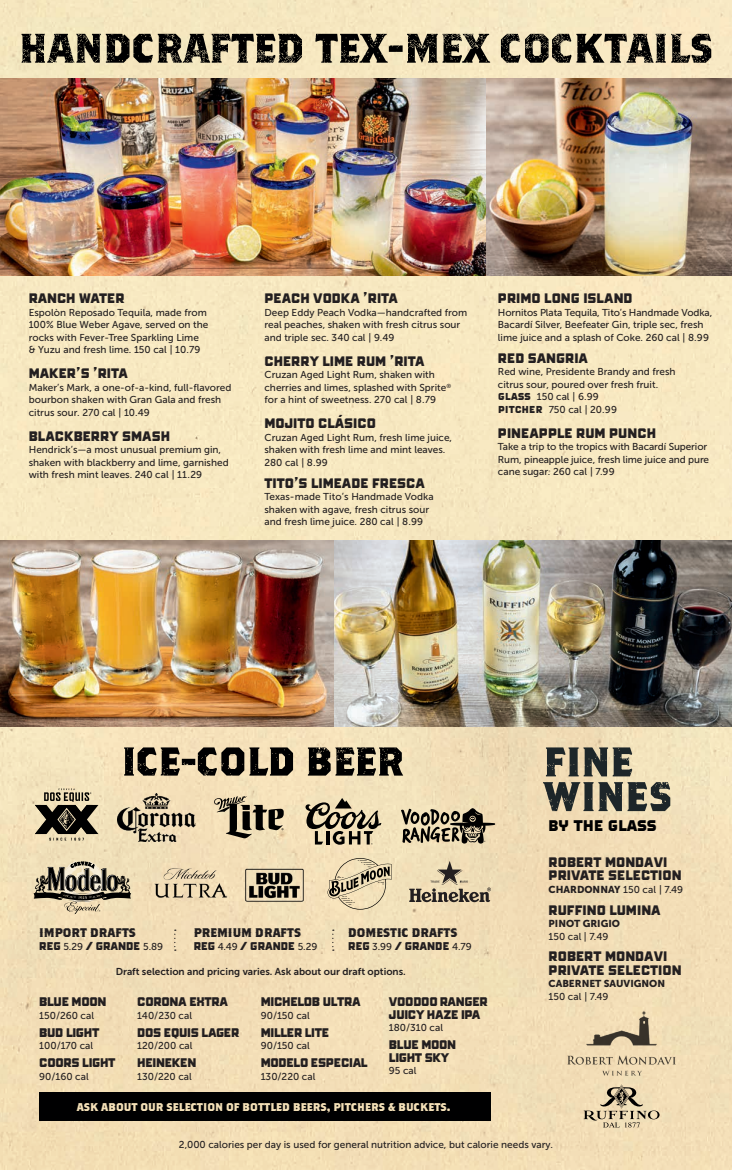
<style>
.page{position:relative;width:732px;height:1170px;background:#fff}
.page>*{position:absolute;margin:0;border:0;box-sizing:border-box;transform-origin:0 0}
.t1{font:18.25px "Borgstrand Pro";letter-spacing:-.05em;color:#000001}
.t2{font:13.75px/13.8px "Border Sansgria";color:#231f20}
.t3{font:12.5px/12.5px "Border Sansgria";letter-spacing:-.025em;color:#231f20}
.t4{font:12.5px "Border Crunchy";color:#231f20}
.t5{font:11.25px "Border Sansgria";color:#231f20}
.t6{font:11.25px "Border Bold er";color:#f4e0b7}
.t7{font:10px/12.5px "Museo Sans 500";color:#231f20}
.t8{font:10px "Museo Sans 700";color:#231f20}
.t9{font:10px "Museo Sans 900";color:#231f20}
.s1{font-family:"Borgstrand Pro";font-size:11.88px}
.s2{font-family:"Museo Sans 900"}
.s3{font-family:"Museo Sans 500";font-size:10px}
</style>
<div class="page">
<img style="left:0;top:0;width:731px;height:1170px">
<img style="left:0;top:79px;width:731px;height:197px">
<img style="left:0;top:541px;width:731px;height:185px">
<img style="left:0;top:610px;width:1px;height:159px">
<img style="left:0;top:749px;width:1px;height:138px">
<img style="left:256px;top:34px;width:455px;height:29px">
<div style="left:40px;top:1093px;width:450px;height:28px;background:#000001"></div>
<svg style="left:35px;top:788px;width:63px;height:53px;background:#857c67"></svg>
<svg style="left:33px;top:862px;width:98px;height:52px;background:#a1967e"></svg>
<img style="left:142px;top:856px;width:99px;height:57px">
<svg style="left:214px;top:796px;width:69px;height:43px;background:#a09379"></svg>
<img style="left:238px;top:861px;width:72px;height:47px">
<svg style="left:305px;top:798px;width:76px;height:47px;background:#a2967c"></svg>
<svg style="left:327px;top:858px;width:64px;height:52px;background:#cdbd9c"></svg>
<svg style="left:400px;top:808px;width:95px;height:36px;background:#8f846d"></svg>
<svg style="left:409px;top:861px;width:81px;height:42px;background:#c1b294"></svg>
<img style="left:124px;top:747px;width:279px;height:29px">
<svg style="left:174px;top:930px;width:2px;height:21px"></svg>
<svg style="left:332px;top:930px;width:1px;height:21px"></svg>
<img style="left:117px;top:793px;width:78px;height:49px">
<img style="left:542px;top:782px;width:128px;height:29px">
<img style="left:545px;top:747px;width:87px;height:29px">
<svg style="left:583px;top:1085px;width:76px;height:43px;background:#c9b998"></svg>
<img style="left:566px;top:1011px;width:110px;height:64px">
<h2 class="t2" style="left:29px;top:291px;width:97px">RANCH WATER</h2>
<p class="t7" style="left:29px;top:306px;width:181px">Espolòn Reposado Tequila, made from 100% Blue Weber Agave, served on the rocks with Fever-Tree Sparkling Lime<br>&amp; Yuzu and fresh lime. 150 cal | 10.79</p>
<h2 class="t2" style="left:29px;top:366px;width:101px">MAKER’S ’RITA</h2>
<p class="t7" style="left:29px;top:381px;width:204px">Maker’s Mark, a one-of-a-kind, full-flavored bourbon shaken with Gran Gala and fresh citrus sour. 270 cal | 10.49</p>
<h2 class="t2" style="left:29px;top:429px;width:143px">BLACKBERRY SMASH</h2>
<p class="t7" style="left:29px;top:444px;width:201px">Hendrick’s—a most unusual premium gin, shaken with blackberry and lime, garnished with fresh mint leaves. 240 cal | 11.29</p>
<h2 class="t2" style="left:264px;top:291px;width:135px">PEACH VODKA ’RITA</h2>
<p class="t7" style="left:264px;top:306px;width:204px">Deep Eddy Peach Vodka—handcrafted from real peaches, shaken with fresh citrus sour and triple sec. 340 cal | 9.49</p>
<h2 class="t2" style="left:264px;top:354px;width:161px">CHERRY LIME RUM ’RITA</h2>
<p class="t7" style="left:264px;top:369px;width:188px">Cruzan Aged Light Rum, shaken with cherries and limes, splashed with Sprite<sup>® </sup>for a hint of sweetness. 270 cal | 8.79</p>
<h2 class="t2" style="left:264px;top:416px;width:113px">MOJITO CLÁSICO</h2>
<p class="t7" style="left:264px;top:431px;width:189px">Cruzan Aged Light Rum, fresh lime juice, shaken with fresh lime and mint leaves.<br>280 cal | 8.99</p>
<h2 class="t2" style="left:264px;top:475px;width:162px">TITO’S LIMEADE FRESCA</h2>
<p class="t7" style="left:264px;top:490px;width:171px">Texas-made Tito’s Handmade Vodka shaken with agave, fresh citrus sour and fresh lime juice. 280 cal | 8.99</p>
<h2 class="t2" style="left:497px;top:291px;width:136px">PRIMO LONG ISLAND</h2>
<p class="t7" style="left:497px;top:306px;width:216px">Hornitos Plata Tequila, Tito’s Handmade Vodka,<br>Bacardí Silver, Beefeater Gin, triple sec, fresh lime juice and a splash of Coke. 260 cal | 8.99</p>
<h2 class="t2" style="left:497px;top:350px;width:92px">RED SANGRIA</h2>
<p class="t7" style="left:497px;top:365px;width:179px">Red wine, Presidente Brandy and fresh citrus sour, poured over fresh fruit.<br><span class="s1">GLASS</span> 150 cal | 6.99<br><span class="s1">PITCHER</span> 750 cal | 20.99</p>
<h2 class="t2" style="left:497px;top:425px;width:159px">PINEAPPLE RUM PUNCH</h2>
<p class="t7" style="left:497px;top:440px;width:213px">Take a trip to the tropics with Bacardí Superior<br>Rum, pineapple juice, fresh lime juice and pure cane sugar. 260 cal | 7.99</p>
<h1 class="t1" style="left:547px;top:812px;width:110px">BY THE GLASS</h1>
<h2 class="t2" style="left:548px;top:854px;width:135px">ROBERT MONDAVI<br>PRIVATE SELECTION</h2>
<p class="t7" style="left:548px;top:883px;width:136px"><span class="s2">CHARDONNAY</span> 150 cal | 7.49</p>
<h2 class="t2" style="left:548px;top:902px;width:114px">RUFFINO LUMINA</h2>
<p class="t9" style="left:548px;top:918px;width:73px">PINOT GRIGIO</p>
<p class="t7" style="left:548px;top:930px;width:61px">150 cal | 7.49</p>
<h2 class="t2" style="left:548px;top:949px;width:135px">ROBERT MONDAVI<br>PRIVATE SELECTION</h2>
<p class="t9" style="left:548px;top:978px;width:118px">CABERNET SAUVIGNON</p>
<p class="t7" style="left:548px;top:990px;width:61px">150 cal | 7.49</p>
<p class="t4" style="left:39px;top:925px;width:98px">IMPORT DRAFTS</p>
<p class="t5" style="left:39px;top:938px;width:125px">REG <span class="s3">5.29</span> / GRANDE <span class="s3">5.89</span></p>
<p class="t4" style="left:193px;top:925px;width:109px">PREMIUM DRAFTS</p>
<p class="t5" style="left:193px;top:938px;width:125px">REG <span class="s3">4.49</span> / GRANDE <span class="s3">5.29</span></p>
<p class="t4" style="left:348px;top:925px;width:111px">DOMESTIC DRAFTS</p>
<p class="t5" style="left:348px;top:938px;width:125px">REG <span class="s3">3.99</span> / GRANDE <span class="s3">4.79</span></p>
<p class="t8" style="left:116px;top:966px;width:291px">Draft selection and pricing varies. Ask about our draft options.</p>
<p class="t3" style="left:39px;top:995px;width:69px">BLUE MOON</p>
<p class="t7" style="left:39px;top:1009px;width:56px">150/260 cal</p>
<p class="t3" style="left:39px;top:1025px;width:61px">BUD LIGHT</p>
<p class="t7" style="left:39px;top:1040px;width:55px">100/170 cal</p>
<p class="t3" style="left:39px;top:1056px;width:78px">COORS LIGHT</p>
<p class="t7" style="left:39px;top:1070px;width:51px">90/160 cal</p>
<p class="t3" style="left:260px;top:995px;width:101px">MICHELOB ULTRA</p>
<p class="t7" style="left:260px;top:1009px;width:51px">90/150 cal</p>
<p class="t3" style="left:260px;top:1025px;width:70px">MILLER LITE</p>
<p class="t7" style="left:260px;top:1040px;width:51px">90/150 cal</p>
<p class="t3" style="left:260px;top:1056px;width:108px">MODELO ESPECIAL</p>
<p class="t7" style="left:260px;top:1070px;width:56px">130/220 cal</p>
<p class="t6" style="left:77px;top:1100px;width:375px">ASK ABOUT OUR SELECTION OF BOTTLED BEERS, PITCHERS &amp; BUCKETS.</p>
<p class="t7" style="left:179px;top:1138px;width:375px">2,000 calories per day is used for general nutrition advice, but calorie needs vary.</p>
<p class="t3" style="left:137px;top:995px;width:92px">CORONA EXTRA</p>
<p class="t7" style="left:137px;top:1009px;width:56px">140/230 cal</p>
<p class="t3" style="left:137px;top:1025px;width:104px">DOS EQUIS LAGER</p>
<p class="t7" style="left:137px;top:1040px;width:57px">120/200 cal</p>
<p class="t3" style="left:137px;top:1056px;width:61px">HEINEKEN</p>
<p class="t7" style="left:137px;top:1070px;width:56px">130/220 cal</p>
<p class="t3" style="left:389px;top:995px;width:100px">VOODOO RANGER<br>JUICY HAZE IPA</p>
<p class="t7" style="left:389px;top:1021px;width:56px">180/310 cal</p>
<p class="t3" style="left:389px;top:1038px;width:69px">BLUE MOON<br>LIGHT SKY</p>
<p class="t7" style="left:389px;top:1065px;width:29px">95 cal</p>
</div>
